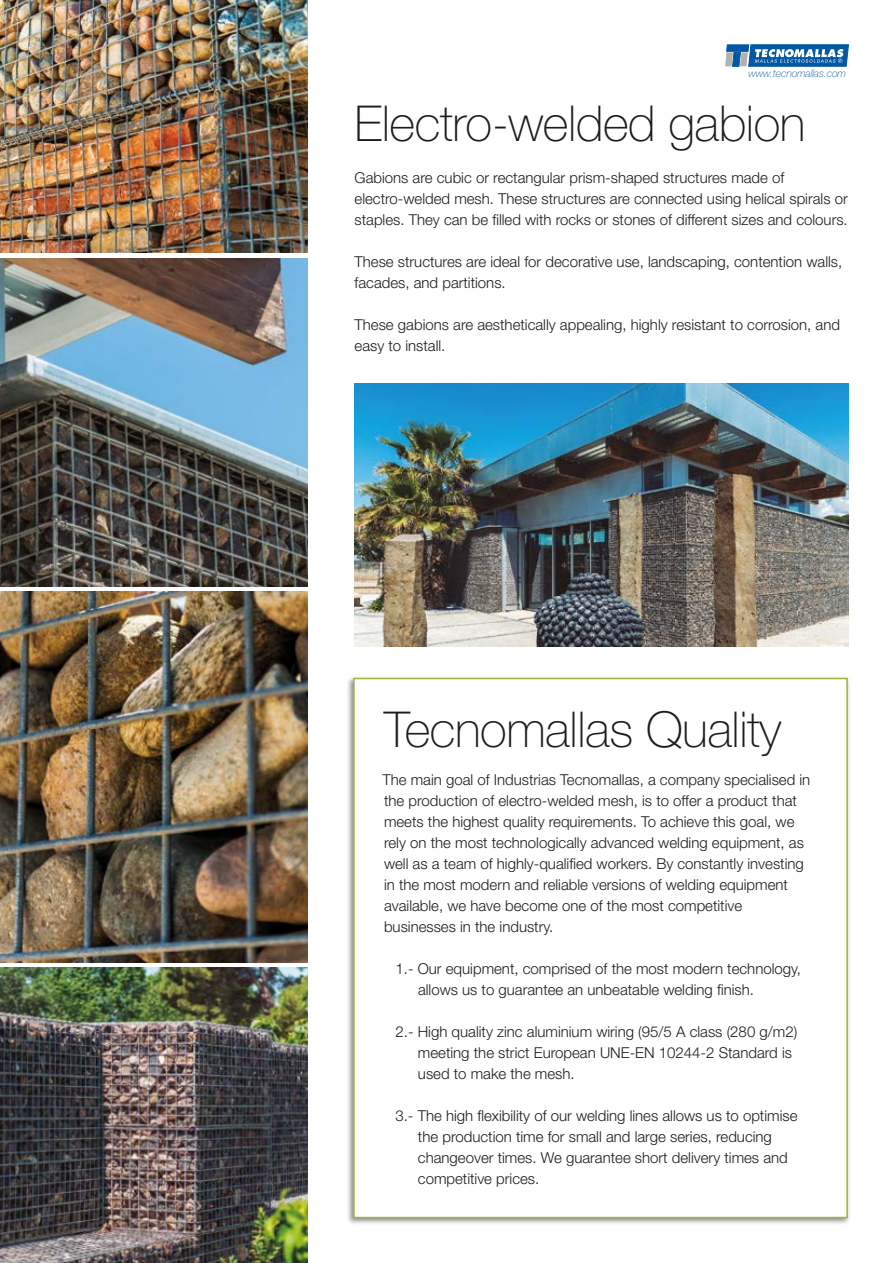
<style>
.page{position:relative;width:893px;height:1263px;background:#fff}
.page>*{position:absolute;margin:0;border:0;box-sizing:border-box;transform-origin:0 0}
.t1{font:100 49.5px "Helvetica Neue LT Std";letter-spacing:-.01em;color:#1d1d1b}
.t2{font:300 15px/21px "Helvetica Neue LT Std";color:#1d1d1b}
.t3{font:italic 100 10.5px "Helvetica Neue LT Std";letter-spacing:-.01em;color:#0058a2}
</style>
<div class="page">
<img style="left:0;top:0;width:307px;height:253px">
<img style="left:354px;top:384px;width:494px;height:263px">
<img style="left:0;top:258px;width:307px;height:329px">
<img style="left:0;top:591px;width:307px;height:371px">
<img style="left:0;top:968px;width:307px;height:295px">
<img style="left:347px;top:677px;width:503px;height:547px">
<div style="left:353px;top:678px;width:495px;height:540px;background:#fff;border:2px solid #9bb83c"></div>
<svg style="left:725px;top:44px;width:124px;height:23px"></svg>
<p class="t3" style="left:748px;top:67px;width:99px">www.tecnomallas.com</p>
<h1 class="t1" style="left:355px;top:95px;width:452px">Electro-welded gabion</h1>
<p class="t2" style="left:355px;top:167px;width:495px">Gabions are cubic or rectangular prism-shaped structures made of electro-welded mesh. These structures are connected using helical spirals or staples. They can be filled with rocks or stones of different sizes and colours.</p>
<p class="t2" style="left:355px;top:251px;width:489px">These structures are ideal for decorative use, landscaping, contention walls, facades, and partitions.</p>
<p class="t2" style="left:355px;top:314px;width:487px">These gabions are aesthetically appealing, highly resistant to corrosion, and easy to install.</p>
<h1 class="t1" style="left:384px;top:701px;width:399px">Tecnomallas Quality</h1>
<p class="t2" style="left:382px;top:768px;width:429px">The main goal of Industrias Tecnomallas, a company specialised in the production of electro-welded mesh, is to offer a product that meets the highest quality requirements. To achieve this goal, we rely on the most technologically advanced welding equipment, as well as a team of highly-qualified workers. By constantly investing in the most modern and reliable versions of welding equipment available, we have become one of the most competitive businesses in the industry.</p>
<p class="t2" style="left:418px;top:957px;width:384px;text-indent:-22px">1.- Our equipment, comprised of the most modern technology, allows us to guarantee an unbeatable welding finish.</p>
<p class="t2" style="left:418px;top:1020px;width:381px;text-indent:-22px">2.- High quality zinc aluminium wiring (95/5 A class (280 g/m2) meeting the strict European UNE-EN 10244-2 Standard is used to make the mesh.</p>
<p class="t2" style="left:418px;top:1104px;width:381px;text-indent:-22px">3.- The high flexibility of our welding lines allows us to optimise the production time for small and large series, reducing changeover times. We guarantee short delivery times and competitive prices.</p>
</div>
